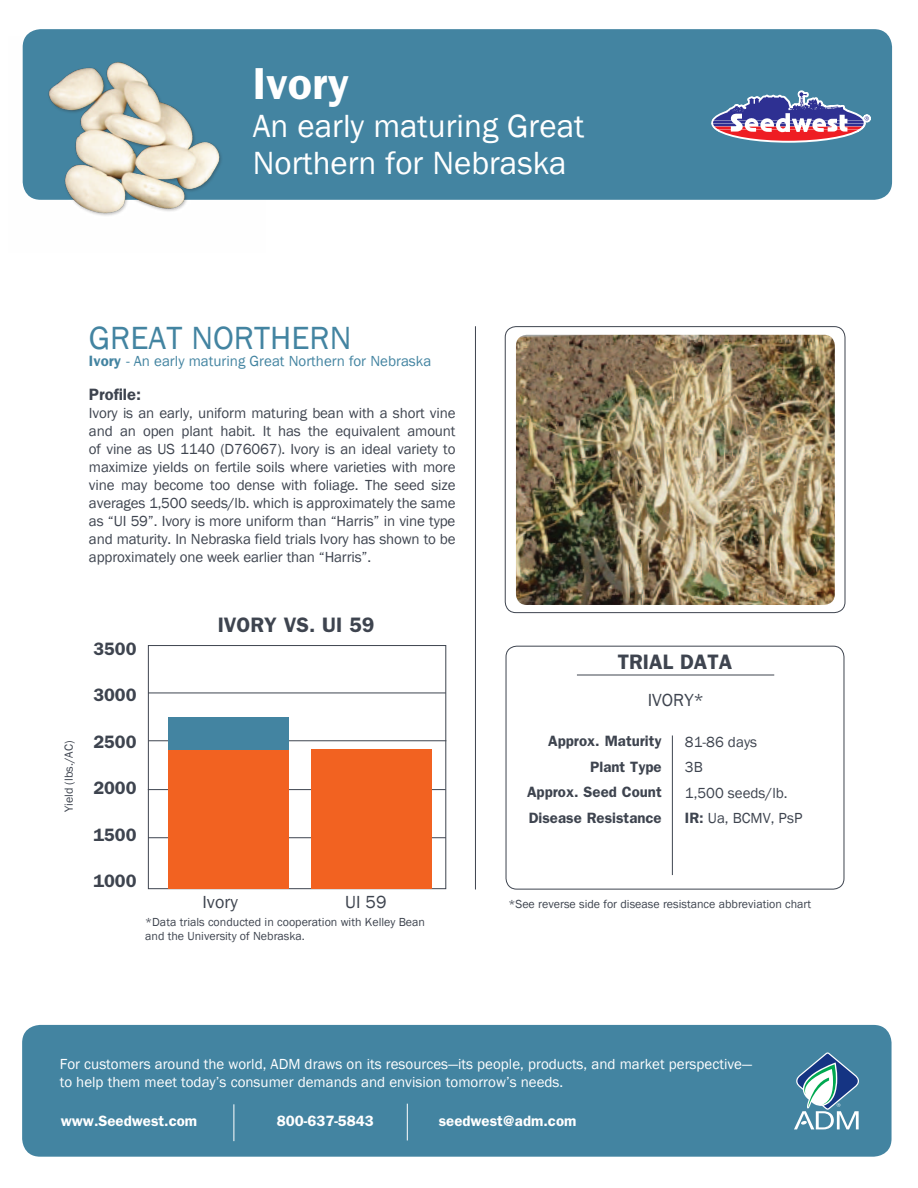
<style>
.page{position:relative;width:918px;height:1188px;background:#fff}
.page>*{position:absolute;margin:0;border:0;box-sizing:border-box;transform-origin:0 0}
.t1{font:600 45px "ITC Franklin Gothic Std";color:#fff}
.t2{font:33px/37.5px "Franklin Gothic";color:#fff}
.t3{font:33px "Franklin Gothic";color:#4384a1}
.t4{font:600 21px "ITC Franklin Gothic Std";color:#3e444f}
.t5{font:600 18px "ITC Franklin Gothic Std";color:#3e444f}
.t6{font:18px "Franklin Gothic";color:#3e444f}
.t7{font:600 16.5px "ITC Franklin Gothic Std";color:#3e444f}
.t8{font:15px/18px "Franklin Gothic";letter-spacing:-.01em;color:#3e444f;text-align:justify}
.t9{font:15px/18px "Franklin Gothic";color:#fff}
.t10{font:600 15px/25.5px "ITC Franklin Gothic Std";color:#3e444f;text-align:right}
.t11{font:15px "Franklin Gothic";color:#4384a1}
.t12{font:600 15px "ITC Franklin Gothic Std";color:#fff}
.t13{font:12px/14.4px "Franklin Gothic";color:#3e444f}
.s1{font-family:"ITC Franklin Gothic Std";font-weight:600}
</style>
<div class="page">
<div style="left:23px;top:29px;width:869px;height:171px;background:#4384a1;border-radius:18px"></div>
<div style="left:22px;top:1025px;width:870px;height:132px;background:#4384a1;border-radius:18px"></div>
<svg style="left:794px;top:1052px;width:65px;height:77px"></svg>
<hr style="left:234px;top:1104px;width:1px;height:37px;background:#fff">
<hr style="left:407px;top:1104px;width:1px;height:36px;background:#fff">
<svg style="left:711px;top:90px;width:160px;height:53px"></svg>
<img style="left:22px;top:37px;width:244px;height:179px">
<div style="left:505px;top:326px;width:340px;height:287px;border:1px solid #3e444f;border-radius:11px"></div>
<img style="left:516px;top:335px;width:319px;height:270px">
<div style="left:506px;top:646px;width:338px;height:243px;border:1px solid #3e444f;border-radius:11px"></div>
<hr style="left:475px;top:326px;width:1px;height:563px;background:#3e444f">
<div style="left:148px;top:645px;width:298px;height:244px;border:1px solid #3e444f"></div>
<hr style="left:148px;top:693px;width:298px;height:1px;background:#3e444f">
<hr style="left:149px;top:740px;width:297px;height:1px;background:#3e444f">
<hr style="left:148px;top:789px;width:298px;height:1px;background:#3e444f">
<hr style="left:148px;top:837px;width:298px;height:1px;background:#3e444f">
<div style="left:168px;top:717px;width:120px;height:171px;background:#f26221"></div>
<hr style="left:672px;top:735px;width:1px;height:140px;background:#3e444f">
<hr style="left:577px;top:675px;width:197px;height:1px;background:#3e444f">
<div style="left:311px;top:749px;width:120px;height:139px;background:#f26221"></div>
<div style="left:168px;top:717px;width:120px;height:32px;background:#4384a1"></div>
<h1 class="t1" style="left:253px;top:57px;width:98px">Ivory</h1>
<h2 class="t2" style="left:253px;top:107px;width:333px">An early maturing Great<br>Northern for Nebraska</h2>
<h2 class="t3" style="left:89px;top:318px;width:264px">GREAT NORTHERN</h2>
<p class="t11" style="left:89px;top:352px;width:344px"><span class="s1">Ivory</span> - An early maturing Great Northern for Nebraska</p>
<p class="t7" style="left:89px;top:385px;width:54px">Profile:</p>
<p class="t8" style="left:89px;top:405px;width:368px">Ivory is an early, uniform maturing bean with a short vine and an open plant habit. It has the equivalent amount of vine as US 1140 (D76067). Ivory is an ideal variety to maximize yields on fertile soils where varieties with more vine may become too dense with foliage. The seed size averages 1,500 seeds/lb. which is approximately the same as “UI 59”. Ivory is more uniform than “Harris” in vine type and maturity. In Nebraska field trials Ivory has shown to be approximately one week earlier than “Harris”.</p>
<p class="t13" style="left:62px;top:812px;width:73px;rotate:-90deg">Yield (lbs./AC)</p>
<p class="t5" style="left:93px;top:638px;width:45px">3500</p>
<p class="t5" style="left:93px;top:685px;width:45px">3000</p>
<p class="t5" style="left:93px;top:731px;width:45px">2500</p>
<p class="t5" style="left:93px;top:778px;width:45px">2000</p>
<p class="t5" style="left:93px;top:824px;width:45px">1500</p>
<p class="t5" style="left:93px;top:871px;width:45px">1000</p>
<h3 class="t4" style="left:218px;top:612px;width:158px">Ivory VS. UI 59</h3>
<p class="t6" style="left:202px;top:890px;width:37px">Ivory</p>
<p class="t6" style="left:345px;top:890px;width:43px">UI 59</p>
<p class="t13" style="left:145px;top:915px;width:281px">*Data trials conducted in cooperation with Kelley Bean and the University of Nebraska.</p>
<h3 class="t4" style="left:618px;top:649px;width:116px">TRIAL DATA</h3>
<p class="t6" style="left:648px;top:689px;width:58px">Ivory*</p>
<p class="t10" style="left:527px;top:729px;width:136px">Approx. Maturity<br>Plant Type<br>Approx. Seed Count<br>Disease Resistance</p>
<p class="t8" style="left:685px;top:729px;width:119px;line-height:25.5px;text-align:left">81-86 days<br>3B<br>1,500 seeds/lb.<br><span class="s1">IR:</span> Ua, BCMV, PsP</p>
<p class="t13" style="left:509px;top:897px;width:304px">*See reverse side for disease resistance abbreviation chart</p>
<p class="t9" style="left:60px;top:1056px;width:694px">For customers around the world, ADM draws on its resources—its people, products, and market perspective— to help them meet today’s consumer demands and envision tomorrow’s needs.</p>
<p class="t12" style="left:61px;top:1112px;width:138px">www.Seedwest.com</p>
<p class="t12" style="left:277px;top:1112px;width:99px">800-637-5843</p>
<p class="t12" style="left:439px;top:1112px;width:139px">seedwest@adm.com</p>
</div>
